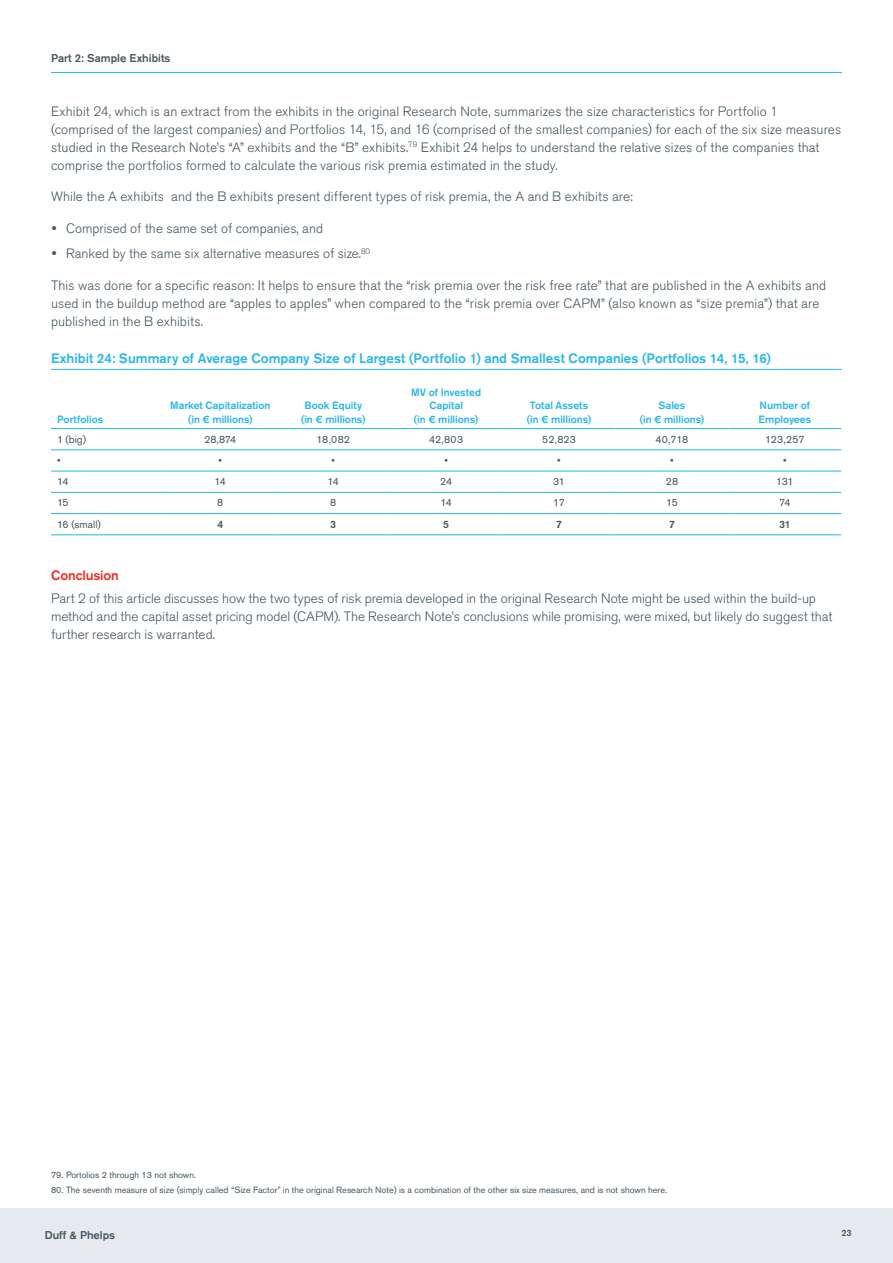
<style>
.page{position:relative;width:893px;height:1263px;background:#fff}
.page>*{position:absolute;margin:0;border:0;box-sizing:border-box;transform-origin:0 0}
.Body_Text_Light{font:300 13.5px/18px "Akzidenz Grotesk BQ";letter-spacing:.005em;color:#45555f}
.Exhibit_Head{font:500 13.5px "Akzidenz Grotesk BQ";color:#26b6ea}
.Subhead_1{font:500 13.5px "Akzidenz Grotesk BQ";letter-spacing:-.01em;color:#ee2e22}
.t1{font:500 11.25px "Akzidenz Grotesk BQ";color:#45555f}
.Subhead_1-2{font:500 10.5px/13.5px "Akzidenz Grotesk BQ";color:#26b6ea;text-align:center}
.Table_body{font:10.5px "Akzidenz Grotesk BQ";letter-spacing:-.02em;color:#45555f}
.Subhead_1-3{font:10.5px "Akzidenz Grotesk BQ";color:#45555f}
.Table_body-2{font:500 10.5px "Akzidenz Grotesk BQ";color:#45555f}
.t2{font:9px "Akzidenz Grotesk BQ";color:#45555f}
.t3{font:500 9px "Akzidenz Grotesk BQ";color:#45555f}
</style>
<div class="page">
<div style="left:0;top:1208px;width:893px;height:55px;background:#e6e9ed"></div>
<hr style="left:51px;top:72px;width:791px;height:1px;background:#26b6ea">
<hr style="left:51px;top:369px;width:791px;height:1px;background:#26b6ea">
<svg style="left:51px;top:429px;width:113px;height:106px"></svg>
<svg style="left:164px;top:429px;width:677px;height:106px"></svg>
<hr style="left:51px;top:428px;width:113px;height:1px;background:#26b6ea">
<hr style="left:51px;top:449px;width:113px;height:1px;background:#26b6ea">
<hr style="left:164px;top:449px;width:113px;height:1px;background:#26b6ea">
<hr style="left:277px;top:449px;width:113px;height:1px;background:#26b6ea">
<hr style="left:390px;top:449px;width:113px;height:1px;background:#26b6ea">
<hr style="left:503px;top:449px;width:112px;height:1px;background:#26b6ea">
<hr style="left:615px;top:449px;width:113px;height:1px;background:#26b6ea">
<hr style="left:728px;top:449px;width:113px;height:1px;background:#26b6ea">
<hr style="left:51px;top:471px;width:113px;height:1px;background:#26b6ea">
<hr style="left:164px;top:471px;width:113px;height:1px;background:#26b6ea">
<hr style="left:277px;top:471px;width:113px;height:1px;background:#26b6ea">
<hr style="left:390px;top:471px;width:113px;height:1px;background:#26b6ea">
<hr style="left:503px;top:471px;width:112px;height:1px;background:#26b6ea">
<hr style="left:615px;top:471px;width:113px;height:1px;background:#26b6ea">
<hr style="left:728px;top:471px;width:113px;height:1px;background:#26b6ea">
<hr style="left:51px;top:492px;width:113px;height:1px;background:#26b6ea">
<hr style="left:164px;top:492px;width:113px;height:1px;background:#26b6ea">
<hr style="left:277px;top:492px;width:113px;height:1px;background:#26b6ea">
<hr style="left:390px;top:492px;width:113px;height:1px;background:#26b6ea">
<hr style="left:503px;top:492px;width:112px;height:1px;background:#26b6ea">
<hr style="left:615px;top:492px;width:113px;height:1px;background:#26b6ea">
<hr style="left:728px;top:492px;width:113px;height:1px;background:#26b6ea">
<hr style="left:51px;top:513px;width:113px;height:1px;background:#26b6ea">
<hr style="left:164px;top:513px;width:113px;height:1px;background:#26b6ea">
<hr style="left:277px;top:513px;width:113px;height:1px;background:#26b6ea">
<hr style="left:390px;top:513px;width:113px;height:1px;background:#26b6ea">
<hr style="left:503px;top:513px;width:112px;height:1px;background:#26b6ea">
<hr style="left:615px;top:513px;width:113px;height:1px;background:#26b6ea">
<hr style="left:728px;top:513px;width:113px;height:1px;background:#26b6ea">
<hr style="left:51px;top:535px;width:113px;height:1px;background:#26b6ea">
<hr style="left:164px;top:535px;width:113px;height:1px;background:#26b6ea">
<hr style="left:277px;top:535px;width:113px;height:1px;background:#26b6ea">
<hr style="left:390px;top:535px;width:113px;height:1px;background:#26b6ea">
<hr style="left:503px;top:535px;width:112px;height:1px;background:#26b6ea">
<hr style="left:615px;top:535px;width:113px;height:1px;background:#26b6ea">
<hr style="left:728px;top:535px;width:113px;height:1px;background:#26b6ea">
<hr style="left:164px;top:428px;width:113px;height:1px;background:#26b6ea">
<hr style="left:277px;top:428px;width:113px;height:1px;background:#26b6ea">
<hr style="left:390px;top:428px;width:113px;height:1px;background:#26b6ea">
<hr style="left:503px;top:428px;width:112px;height:1px;background:#26b6ea">
<hr style="left:615px;top:428px;width:113px;height:1px;background:#26b6ea">
<hr style="left:728px;top:428px;width:113px;height:1px;background:#26b6ea">
<p class="t1" style="left:51px;top:51px;width:121px">Part 2: Sample Exhibits</p>
<p class="Body_Text_Light" style="left:51px;top:102px;width:792px">Exhibit 24, which is an extract from the exhibits in the original Research Note, summarizes the size characteristics for Portfolio 1 (comprised of the largest companies) and Portfolios 14, 15, and 16 (comprised of the smallest companies) for each of the six size measures studied in the Research Note’s “A” exhibits and the “B” exhibits.<sup>79</sup> Exhibit 24 helps to understand the relative sizes of the companies that comprise the portfolios formed to calculate the various risk premia estimated in the study.</p>
<p class="Body_Text_Light" style="left:51px;top:188px;width:583px">While the A exhibits and the B exhibits present different types of risk premia, the A and B exhibits are:</p>
<p class="Body_Text_Light" style="left:66px;top:219px;width:259px">Comprised of the same set of companies, and</p>
<p class="Body_Text_Light" style="left:66px;top:245px;width:306px">Ranked by the same six alternative measures of size.<sup>80</sup></p>
<p class="Body_Text_Light" style="left:51px;top:276px;width:777px">This was done for a specific reason: It helps to ensure that the “risk premia over the risk free rate” that are published in the A exhibits and used in the buildup method are “apples to apples” when compared to the “risk premia over CAPM” (also known as “size premia”) that are published in the B exhibits.</p>
<p class="Exhibit_Head" style="left:51px;top:350px;width:721px">Exhibit 24: Summary of Average Company Size of Largest (Portfolio 1) and Smallest Companies (Portfolios 14, 15, 16)</p>
<p class="Subhead_1-2" style="left:57px;top:412px;width:48px">Portfolios</p>
<p class="Subhead_1-2" style="left:170px;top:398px;width:102px">Market Capitalization (in € millions)</p>
<p class="Subhead_1-2" style="left:301px;top:398px;width:66px">Book Equity (in € millions)</p>
<p class="Subhead_1-2" style="left:411px;top:385px;width:72px">MV of Invested<br>Capital<br>(in € millions)</p>
<p class="Subhead_1-2" style="left:527px;top:398px;width:66px;text-align:left">Total Assets (in € millions)</p>
<p class="Subhead_1-2" style="left:640px;top:398px;width:66px">Sales<br>(in € millions)</p>
<p class="Subhead_1-2" style="left:758px;top:398px;width:54px;text-align:left">Number of<br>Employees</p>
<p class="Subhead_1-3" style="left:57px;top:433px;width:31px">1 (big)</p>
<p class="Table_body" style="left:204px;top:433px;width:34px">28,874</p>
<p class="Table_body" style="left:317px;top:433px;width:35px">18,082</p>
<p class="Table_body" style="left:429px;top:433px;width:35px">42,803</p>
<p class="Table_body" style="left:542px;top:433px;width:35px">52,823</p>
<p class="Table_body" style="left:656px;top:433px;width:34px">40,718</p>
<p class="Table_body" style="left:765px;top:433px;width:41px">123,257</p>
<p class="Subhead_1-3" style="left:57px;top:454px;width:5px">•</p>
<p class="Table_body" style="left:219px;top:454px;width:5px">•</p>
<p class="Table_body" style="left:331px;top:454px;width:5px">•</p>
<p class="Table_body" style="left:444px;top:454px;width:5px">•</p>
<p class="Table_body" style="left:557px;top:454px;width:5px">•</p>
<p class="Table_body" style="left:670px;top:454px;width:5px">•</p>
<p class="Table_body" style="left:783px;top:454px;width:5px">•</p>
<p class="Subhead_1-3" style="left:57px;top:475px;width:13px">14</p>
<p class="Table_body" style="left:215px;top:475px;width:13px">14</p>
<p class="Table_body" style="left:327px;top:475px;width:13px">14</p>
<p class="Table_body" style="left:440px;top:475px;width:14px">24</p>
<p class="Table_body" style="left:553px;top:475px;width:14px">31</p>
<p class="Table_body" style="left:666px;top:475px;width:14px">28</p>
<p class="Table_body" style="left:776px;top:475px;width:19px">131</p>
<p class="Subhead_1-3" style="left:57px;top:496px;width:13px">15</p>
<p class="Table_body" style="left:217px;top:496px;width:8px">8</p>
<p class="Table_body" style="left:330px;top:496px;width:8px">8</p>
<p class="Table_body" style="left:440px;top:496px;width:13px">14</p>
<p class="Table_body" style="left:553px;top:496px;width:13px">17</p>
<p class="Table_body" style="left:666px;top:496px;width:13px">15</p>
<p class="Table_body" style="left:779px;top:496px;width:13px">74</p>
<p class="Subhead_1-3" style="left:57px;top:518px;width:45px">16 (small)</p>
<p class="Table_body-2" style="left:217px;top:518px;width:7px">4</p>
<p class="Table_body-2" style="left:330px;top:518px;width:7px">3</p>
<p class="Table_body-2" style="left:443px;top:518px;width:7px">5</p>
<p class="Table_body-2" style="left:556px;top:518px;width:7px">7</p>
<p class="Table_body-2" style="left:669px;top:518px;width:7px">7</p>
<p class="Table_body-2" style="left:779px;top:518px;width:13px">31</p>
<p class="Subhead_1" style="left:51px;top:567px;width:69px">Conclusion</p>
<p class="Body_Text_Light" style="left:51px;top:589px;width:783px">Part 2 of this article discusses how the two types of risk premia developed in the original Research Note might be used within the build-up method and the capital asset pricing model (CAPM). The Research Note’s conclusions while promising, were mixed, but likely do suggest that further research is warranted.</p>
<p class="t2" style="left:51px;top:1169px;width:147px">79. Portolios 2 through 13 not shown.</p>
<p class="t2" style="left:51px;top:1184px;width:618px">80. The seventh measure of size (simply called “Size Factor” in the original Research Note) is a combination of the other six size measures, and is not shown here.</p>
<p class="t1" style="left:45px;top:1228px;width:72px">Duff &amp; Phelps</p>
<p class="t3" style="left:841px;top:1227px;width:12px">23</p>
</div>
